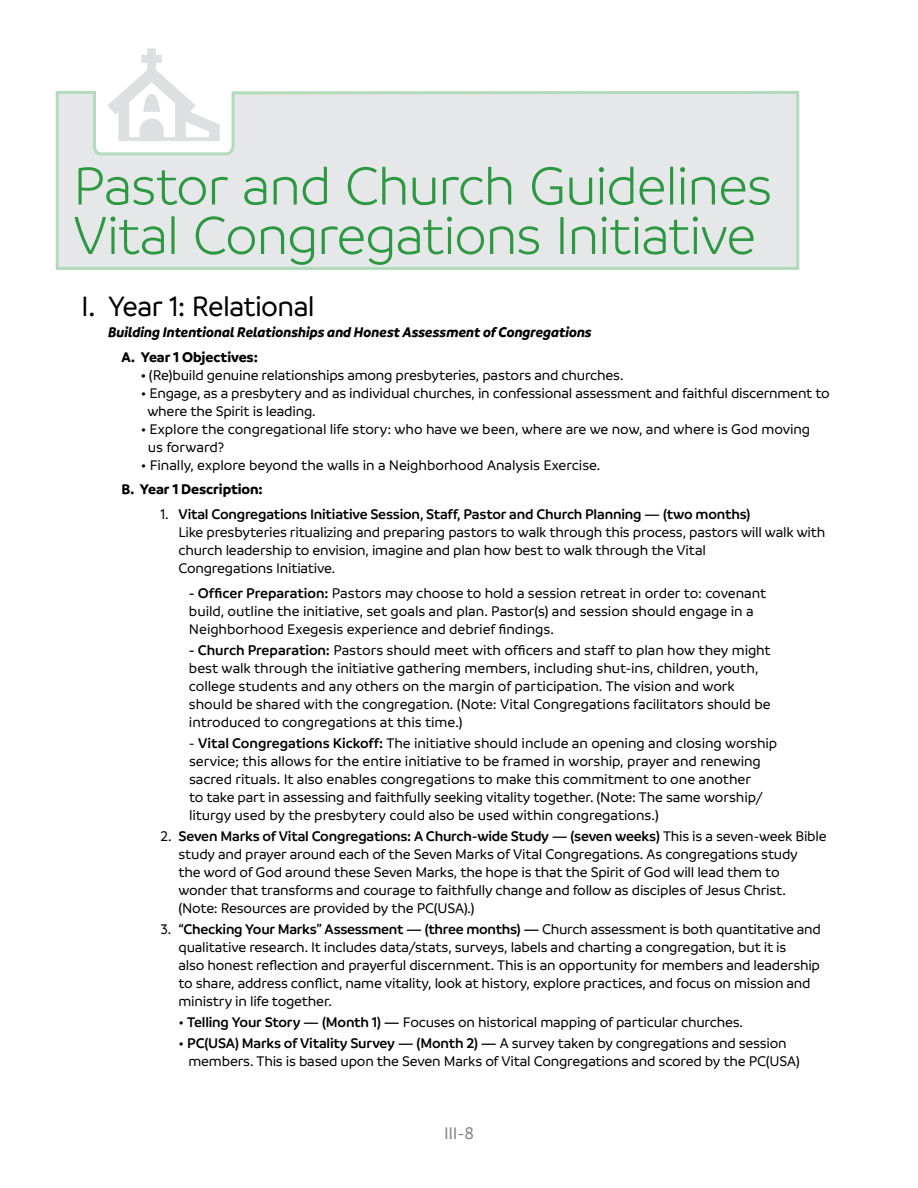
<style>
.page{position:relative;width:918px;height:1188px;background:#fff}
.page>*{position:absolute;margin:0;border:0;box-sizing:border-box;transform-origin:0 0}
.t1{font:300 57px/49.5px "Branding";letter-spacing:-.025em;color:#2c9942}
.t2{font:500 30px "Branding";letter-spacing:-.02em;color:#000}
.t3{font:500 18px "Branding";color:#808285}
.t4{font:500 15px/18px "Branding";letter-spacing:-.01em;color:#000}
.t5{font:italic 700 15px "Branding";letter-spacing:-.005em;color:#000}
.t6{font:700 15px "Branding";letter-spacing:-.005em;color:#000}
.s1{font-weight:700}
.s2{font-weight:600}
</style>
<div class="page">
<svg style="left:55px;top:91px;width:745px;height:179px;background:#e4e7e6"></svg>
<svg style="left:107px;top:48px;width:113px;height:93px"></svg>
<h1 class="t1" style="left:73px;top:162px;width:701px">Pastor and Church Guidelines<br>Vital Congregations Initiative</h1>
<h2 class="t2" style="left:81px;top:290px;width:235px">I. Year 1: Relational</h2>
<p class="t5" style="left:108px;top:323px;width:485px">Building Intentional Relationships and Honest Assessment of Congregations</p>
<p class="t6" style="left:122px;top:348px;width:138px">A. Year 1 Objectives:</p>
<p class="t4" style="left:141px;top:366px;width:484px"><span class="s1">•</span> (Re)build genuine relationships among presbyteries, pastors and churches.</p>
<p class="t4" style="left:147px;top:384px;width:684px;text-indent:-7px">• Engage, as a presbytery and as individual churches, in confessional assessment and faithful discernment to where the Spirit is leading.</p>
<p class="t4" style="left:148px;top:420px;width:664px;text-indent:-7px">• Explore the congregational life story: who have we been, where are we now, and where is God moving us forward?</p>
<p class="t4" style="left:141px;top:456px;width:461px">• Finally, explore beyond the walls in a Neighborhood Analysis Exercise.</p>
<p class="t6" style="left:121px;top:481px;width:143px">B. Year 1 Description:</p>
<p class="t4" style="left:178px;top:505px;width:648px;text-indent:-18px">1. <span class="s2">Vital Congregations Initiative Session, Staff, Pastor and Church Planning — (two months)<br></span>Like presbyteries ritualizing and preparing pastors to walk through this process, pastors will walk with church leadership to envision, imagine and plan how best to walk through the Vital<br>Congregations Initiative.</p>
<p class="t4" style="left:189px;top:584px;width:579px"><span class="s2">- Officer Preparation:</span> Pastors may choose to hold a session retreat in order to: covenant build, outline the initiative, set goals and plan. Pastor(s) and session should engage in a<br>Neighborhood Exegesis experience and debrief findings.</p>
<p class="t4" style="left:189px;top:641px;width:583px"><span class="s2">- Church Preparation:</span> Pastors should meet with officers and staff to plan how they might best walk through the initiative gathering members, including shut-ins, children, youth, college students and any others on the margin of participation. The vision and work should be shared with the congregation. (Note: Vital Congregations facilitators should be introduced to congregations at this time.)</p>
<p class="t4" style="left:189px;top:734px;width:590px">- <span class="s2">Vital Congregations Kickoff:</span> The initiative should include an opening and closing worship service; this allows for the entire initiative to be framed in worship, prayer and renewing sacred rituals. It also enables congregations to make this commitment to one another<br>to take part in assessing and faithfully seeking vitality together. (Note: The same worship/ liturgy used by the presbytery could also be used within congregations.)</p>
<p class="t4" style="left:178px;top:827px;width:650px;text-indent:-18px">2. <span class="s2">Seven Marks of Vital Congregations: A Church-wide Study — (seven weeks)</span> This is a seven-week Bible study and prayer around each of the Seven Marks of Vital Congregations. As congregations study<br>the word of God around these Seven Marks, the hope is that the Spirit of God will lead them to wonder that transforms and courage to faithfully change and follow as disciples of Jesus Christ. (Note: Resources are provided by the PC(USA).)</p>
<p class="t4" style="left:178px;top:920px;width:644px;text-indent:-18px">3. <span class="s2">“Checking Your Marks” Assessment — (three months) —</span> Church assessment is both quantitative and qualitative research. It includes data/stats, surveys, labels and charting a congregation, but it is<br>also honest reflection and prayerful discernment. This is an opportunity for members and leadership to share, address conflict, name vitality, look at history, explore practices, and focus on mission and ministry in life together.</p>
<p class="t4" style="left:178px;top:1013px;width:566px">• <span class="s2">Telling Your Story — (Month 1) —</span> Focuses on historical mapping of particular churches.</p>
<p class="t4" style="left:188px;top:1034px;width:613px;text-indent:-10px">• <span class="s2">PC(USA) Marks of Vitality Survey — (Month 2) —</span> A survey taken by congregations and session members. This is based upon the Seven Marks of Vital Congregations and scored by the PC(USA)</p>
<p class="t3" style="left:444px;top:1124px;width:31px">III-8</p>
</div>
